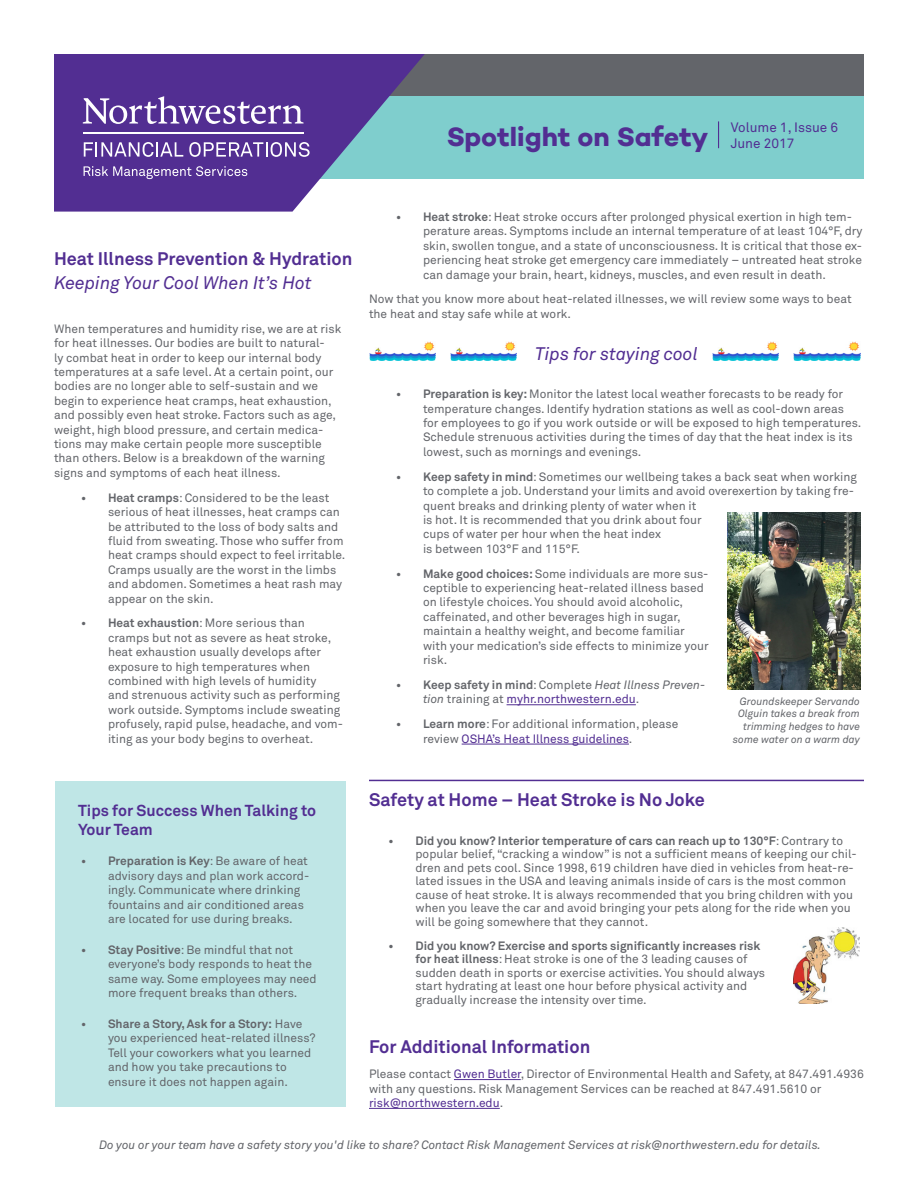
<style>
.page{position:relative;width:918px;height:1188px;background:#fff}
.page>*{position:absolute;margin:0;border:0;box-sizing:border-box;transform-origin:0 0}
.t1{font:700 27px "Campton";color:#522e92}
.t2{font:700 18px/24px "Akkurat Pro";color:#522e92}
.t3{font:italic 18px "Akkurat Pro";color:#522e92}
.t4{font:700 15.75px/18.9px "Akkurat Pro";color:#522e92}
.t5{font:13.5px/16.2px "Akkurat Pro";color:#522e92}
.t6{font:12px/14.4px "Akkurat Pro";color:#63656a}
.t7{font:italic 12px/14.4px "Akkurat Pro";color:#63656a}
.t8{font:italic 10.5px/12.6px "Akkurat Pro";color:#63656a;text-align:right}
.s1{font-weight:400;font-style:italic}
.s2{font-weight:700}
.s3{font-weight:700;font-style:normal}
.s4{font-style:normal}
.s5{font-style:normal;color:#522e92}
.s6{color:#522e92}
</style>
<div class="page">
<div style="left:56px;top:781px;width:290px;height:326px;background:#bfe6e6"></div>
<div style="left:54px;top:54px;width:810px;height:42px;background:#63656a"></div>
<div style="left:56px;top:96px;width:808px;height:83px;background:#7fcecd"></div>
<svg style="left:54px;top:54px;width:371px;height:158px;fill:#522e92"></svg>
<svg style="left:84px;top:166px;width:163px;height:13px;background:#775ba9"></svg>
<svg style="left:83px;top:96px;width:221px;height:28px;background:#7e63ad"></svg>
<hr style="left:83px;top:132px;width:221px;height:2px;background:#fff">
<svg style="left:84px;top:142px;width:99px;height:15px"></svg>
<svg style="left:189px;top:142px;width:121px;height:15px;background:#8a71b5"></svg>
<svg style="left:718px;top:121px;width:1px;height:27px"></svg>
<hr style="left:507px;top:704px;width:129px;height:1px;background:#522e92">
<hr style="left:462px;top:744px;width:167px;height:1px;background:#522e92">
<hr style="left:454px;top:1079px;width:67px;height:1px;background:#522e92">
<hr style="left:369px;top:1108px;width:131px;height:1px;background:#522e92">
<hr style="left:369px;top:780px;width:495px;height:1px;background:#522e92">
<img style="left:727px;top:512px;width:133px;height:177px">
<img style="left:793px;top:928px;width:67px;height:76px">
<img style="left:712px;top:341px;width:66px;height:20px">
<img style="left:369px;top:341px;width:66px;height:20px">
<img style="left:794px;top:341px;width:66px;height:20px">
<img style="left:451px;top:341px;width:66px;height:20px">
<p class="t1" style="left:447px;top:119px;width:263px">Spotlight on Safety</p>
<p class="t5" style="left:731px;top:119px;width:109px">Volume 1, Issue 6<br>June 2017</p>
<p class="t2" style="left:54px;top:247px;width:300px">Heat Illness Prevention &amp; Hydration<br><span class="s1">Keeping Your Cool When It’s Hot</span></p>
<p class="t6" style="left:54px;top:322px;width:289px">When temperatures and humidity rise, we are at risk for heat illnesses. Our bodies are built to natural-<br>ly combat heat in order to keep our internal body temperatures at a safe level. At a certain point, our bodies are no longer able to self-sustain and we begin to experience heat cramps, heat exhaustion, and possibly even heat stroke. Factors such as age, weight, high blood pressure, and certain medica&shy;tions may make certain people more susceptible than others. Below is a breakdown of the warning signs and symptoms of each heat illness.</p>
<p class="t6" style="left:108px;top:490px;width:239px;text-indent:-27px"><span class="s2">• Heat cramps</span>: Considered to be the least serious of heat illnesses, heat cramps can be attributed to the loss of body salts and fluid from sweating. Those who suffer from heat cramps should expect to feel irritable.<br>Cramps usually are the worst in the limbs and abdomen. Sometimes a heat rash may appear on the skin.</p>
<p class="t6" style="left:108px;top:616px;width:237px;text-indent:-27px"><span class="s2">• Heat exhaustion</span>: More serious than cramps but not as severe as heat stroke, heat exhaustion usually develops after exposure to high temperatures when combined with high levels of humidity<br>and strenuous activity such as performing work outside. Symptoms include sweating profusely, rapid pulse, headache, and vom&shy;iting as your body begins to overheat.</p>
<p class="t6" style="left:423px;top:210px;width:441px;text-indent:-27px"><span class="s2">• Heat stroke</span>: Heat stroke occurs after prolonged physical exertion in high tem&shy;perature areas. Symptoms include an internal temperature of at least 104°F, dry skin, swollen tongue, and a state of unconsciousness. It is critical that those ex&shy;periencing heat stroke get emergency care immediately – untreated heat stroke can damage your brain, heart, kidneys, muscles, and even result in death.</p>
<p class="t6" style="left:369px;top:292px;width:484px">Now that you know more about heat-related illnesses, we will review some ways to beat the heat and stay safe while at work.</p>
<p class="t3" style="left:535px;top:343px;width:164px">Tips for staying cool</p>
<p class="t6" style="left:423px;top:387px;width:440px;text-indent:-27px"><span class="s2">• Preparation is key:</span> Monitor the latest local weather forecasts to be ready for temperature changes. Identify hydration stations as well as cool-down areas for employees to go if you work outside or will be exposed to high temperatures.<br>Schedule strenuous activities during the times of day that the heat index is its lowest, such as mornings and evenings.</p>
<p class="t6" style="left:423px;top:469px;width:436px;text-indent:-27px"><span class="s2">• Keep safety in mind</span>: Sometimes our wellbeing takes a back seat when working to complete a job. Understand your limits and avoid overexertion by taking fre&shy;quent breaks and drinking plenty of water when it<br>is hot. It is recommended that you drink about four<br>cups of water per hour when the heat index<br>is between 103°F and 115°F.</p>
<p class="t6" style="left:423px;top:566px;width:287px;text-indent:-27px"><span class="s2">• Make good choices:</span> Some individuals are more sus&shy;ceptible to experiencing heat-related illness based on lifestyle choices. You should avoid alcoholic, caffeinated, and other beverages high in sugar, maintain a healthy weight, and become familiar with your medication’s side effects to minimize your risk.</p>
<p class="t7" style="left:423px;top:678px;width:284px;text-indent:-27px"><span class="s3">• Keep safety in mind</span><span class="s4">: Complete</span> Heat Illness Preven&shy;tion <span class="s4">training at</span> <span class="s5">myhr.northwestern.edu</span><span class="s4">.</span></p>
<p class="t6" style="left:423px;top:717px;width:257px;text-indent:-27px"><span class="s2">• Learn more</span>: For additional information, please review <span class="s6">OSHA’s Heat Illness guidelines</span>.</p>
<p class="t8" style="left:733px;top:695px;width:129px">Groundskeeper Servando<br>Olguin takes a break from trimming hedges to have some water on a warm day</p>
<p class="t4" style="left:78px;top:800px;width:240px">Tips for Success When Talking to<br>Your Team</p>
<p class="t6" style="left:108px;top:854px;width:203px;text-indent:-27px"><span class="s2">• Preparation is Key</span>: Be aware of heat advisory days and plan work accord&shy;ingly. Communicate where drinking fountains and air conditioned areas are located for use during breaks.</p>
<p class="t6" style="left:108px;top:943px;width:210px;text-indent:-27px"><span class="s2">• Stay Positive</span>: Be mindful that not everyone’s body responds to heat the same way. Some employees may need more frequent breaks than others.</p>
<p class="t6" style="left:108px;top:1017px;width:209px;text-indent:-27px"><span class="s2">• Share a Story, Ask for a Story:</span> Have you experienced heat-related illness?<br>Tell your coworkers what you learned and how you take precautions to ensure it does not happen again.</p>
<p class="t2" style="left:369px;top:787px;width:338px">Safety at Home – Heat Stroke is No Joke</p>
<p class="t6" style="left:416px;top:834px;width:443px;line-height:13.5px;text-indent:-27px"><span class="s2">• Did you know? Interior temperature of cars can reach up to 130°F</span>: Contrary to popular belief, “cracking a window” is not a sufficient means of keeping our chil&shy;dren and pets cool. Since 1998, 619 children have died in vehicles from heat-re&shy;lated issues in the USA and leaving animals inside of cars is the most common cause of heat stroke. It is always recommended that you bring children with you when you leave the car and avoid bringing your pets along for the ride when you will be going somewhere that they cannot.</p>
<p class="t6" style="left:416px;top:939px;width:351px;line-height:13.5px;text-indent:-27px"><span class="s2">• Did you know? Exercise and sports significantly increases risk for heat illness</span>: Heat stroke is one of the 3 leading causes of sudden death in sports or exercise activities. You should always start hydrating at least one hour before physical activity and gradually increase the intensity over time.</p>
<p class="t2" style="left:369px;top:1034px;width:223px">For Additional Information</p>
<p class="t6" style="left:369px;top:1067px;width:497px">Please contact <span class="s6">Gwen Butler</span>, Director of Environmental Health and Safety, at 847.491.4936 with any questions. Risk Management Services can be reached at 847.491.5610 or <span class="s6">risk@northwestern.edu</span>.</p>
<p class="t7" style="left:99px;top:1137px;width:724px">Do you or your team have a safety story you'd like to share? Contact Risk Management Services at risk@northwestern.edu for details.</p>
</div>
